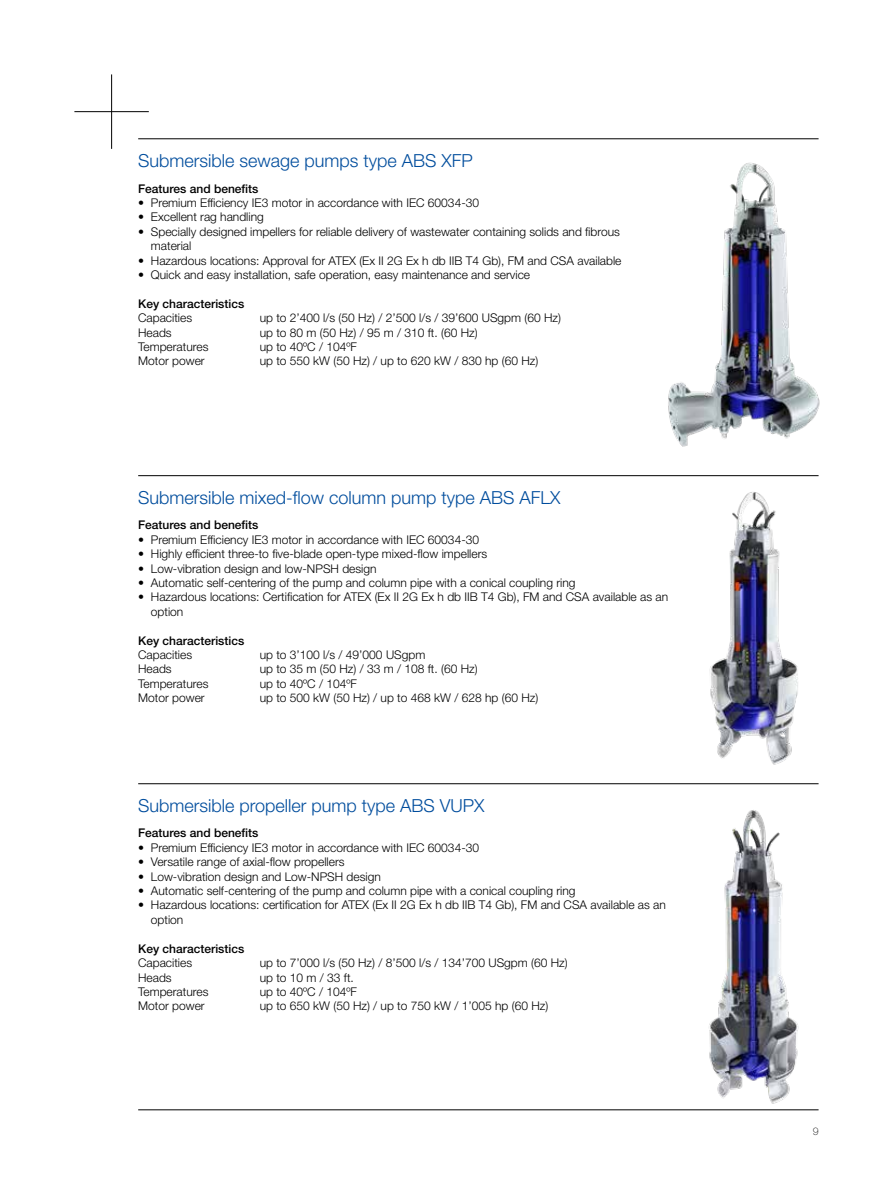
<style>
.page{position:relative;width:893px;height:1191px;background:#fff}
.page>*{position:absolute;margin:0;border:0;box-sizing:border-box;transform-origin:0 0}
.t1{font:300 18px "Helvetica Neue LT Pro";color:#004d9d}
.t2{font:300 12px/14.4px "Helvetica Neue LT Pro";color:#000}
.t3{font:500 12px "Helvetica Neue LT Pro";color:#000}
.t4{font:100 10.5px "Helvetica Neue LT Pro";color:#000}
</style>
<div class="page">
<hr style="left:138px;top:1109px;width:681px;height:1px;background:#000">
<hr style="left:74px;top:111px;width:75px;height:1px;background:#000">
<hr style="left:111px;top:74px;width:1px;height:75px;background:#000">
<hr style="left:138px;top:138px;width:681px;height:1px;background:#000">
<hr style="left:138px;top:475px;width:681px;height:1px;background:#000">
<hr style="left:138px;top:783px;width:681px;height:1px;background:#000">
<img style="left:668px;top:162px;width:152px;height:285px">
<img style="left:709px;top:492px;width:89px;height:273px">
<img style="left:709px;top:810px;width:90px;height:294px">
<h1 class="t1" style="left:138px;top:149px;width:336px">Submersible sewage pumps type ABS XFP</h1>
<p class="t3" style="left:138px;top:181px;width:122px">Features and benefits</p>
<p class="t2" style="left:138px;top:195px;width:342px">• Premium Efficiency IE3 motor in accordance with IEC 60034-30</p>
<p class="t2" style="left:138px;top:210px;width:127px">• Excellent rag handling</p>
<p class="t2" style="left:151px;top:224px;width:470px;text-indent:-13px">• Specially designed impellers for reliable delivery of wastewater containing solids and fibrous material</p>
<p class="t2" style="left:138px;top:253px;width:485px">• Hazardous locations: Approval for ATEX (Ex II 2G Ex h db IIB T4 Gb), FM and CSA available</p>
<p class="t2" style="left:138px;top:267px;width:393px">• Quick and easy installation, safe operation, easy maintenance and service</p>
<p class="t3" style="left:138px;top:296px;width:108px">Key characteristics</p>
<p class="t2" style="left:138px;top:310px;width:56px">Capacities</p>
<p class="t2" style="left:260px;top:310px;width:303px">up to 2’400 l/s (50 Hz) / 2’500 l/s / 39’600 USgpm (60 Hz)</p>
<p class="t2" style="left:138px;top:325px;width:35px">Heads</p>
<p class="t2" style="left:260px;top:325px;width:219px">up to 80 m (50 Hz) / 95 m / 310 ft. (60 Hz)</p>
<p class="t2" style="left:138px;top:339px;width:72px">Temperatures</p>
<p class="t2" style="left:260px;top:339px;width:99px">up to 40ºC / 104ºF</p>
<p class="t2" style="left:138px;top:354px;width:68px">Motor power</p>
<p class="t2" style="left:260px;top:354px;width:280px">up to 550 kW (50 Hz) / up to 620 kW / 830 hp (60 Hz)</p>
<h1 class="t1" style="left:138px;top:486px;width:424px">Submersible mixed-flow column pump type ABS AFLX</h1>
<p class="t3" style="left:138px;top:518px;width:122px">Features and benefits</p>
<p class="t2" style="left:138px;top:532px;width:342px">• Premium Efficiency IE3 motor in accordance with IEC 60034-30</p>
<p class="t2" style="left:138px;top:546px;width:351px">• Highly efficient three-to five-blade open-type mixed-flow impellers</p>
<p class="t2" style="left:138px;top:561px;width:240px">• Low-vibration design and low-NPSH design</p>
<p class="t2" style="left:138px;top:575px;width:439px">• Automatic self-centering of the pump and column pipe with a conical coupling ring</p>
<p class="t2" style="left:151px;top:589px;width:519px;text-indent:-13px">• Hazardous locations: Certification for ATEX (Ex II 2G Ex h db IIB T4 Gb), FM and CSA available as an option</p>
<p class="t3" style="left:138px;top:633px;width:108px">Key characteristics</p>
<p class="t2" style="left:138px;top:647px;width:56px">Capacities</p>
<p class="t2" style="left:260px;top:647px;width:167px">up to 3’100 l/s / 49’000 USgpm</p>
<p class="t2" style="left:138px;top:661px;width:35px">Heads</p>
<p class="t2" style="left:260px;top:661px;width:219px">up to 35 m (50 Hz) / 33 m / 108 ft. (60 Hz)</p>
<p class="t2" style="left:138px;top:676px;width:72px">Temperatures</p>
<p class="t2" style="left:260px;top:676px;width:99px">up to 40ºC / 104ºF</p>
<p class="t2" style="left:138px;top:690px;width:68px">Motor power</p>
<p class="t2" style="left:260px;top:690px;width:280px">up to 500 kW (50 Hz) / up to 468 kW / 628 hp (60 Hz)</p>
<h1 class="t1" style="left:138px;top:794px;width:348px">Submersible propeller pump type ABS VUPX</h1>
<p class="t3" style="left:138px;top:826px;width:122px">Features and benefits</p>
<p class="t2" style="left:138px;top:840px;width:342px">• Premium Efficiency IE3 motor in accordance with IEC 60034-30</p>
<p class="t2" style="left:138px;top:854px;width:208px">• Versatile range of axial-flow propellers</p>
<p class="t2" style="left:138px;top:869px;width:244px">• Low-vibration design and Low-NPSH design</p>
<p class="t2" style="left:138px;top:883px;width:439px">• Automatic self-centering of the pump and column pipe with a conical coupling ring</p>
<p class="t2" style="left:151px;top:897px;width:516px;text-indent:-13px">• Hazardous locations: certification for ATEX (Ex II 2G Ex h db IIB T4 Gb), FM and CSA available as an option</p>
<p class="t3" style="left:138px;top:941px;width:108px">Key characteristics</p>
<p class="t2" style="left:138px;top:955px;width:56px">Capacities</p>
<p class="t2" style="left:260px;top:955px;width:309px">up to 7’000 l/s (50 Hz) / 8’500 l/s / 134’700 USgpm (60 Hz)</p>
<p class="t2" style="left:138px;top:969px;width:35px">Heads</p>
<p class="t2" style="left:260px;top:969px;width:96px">up to 10 m / 33 ft.</p>
<p class="t2" style="left:138px;top:984px;width:72px">Temperatures</p>
<p class="t2" style="left:260px;top:984px;width:99px">up to 40ºC / 104ºF</p>
<p class="t2" style="left:138px;top:998px;width:68px">Motor power</p>
<p class="t2" style="left:260px;top:998px;width:290px">up to 650 kW (50 Hz) / up to 750 kW / 1’005 hp (60 Hz)</p>
<p class="t4" style="left:813px;top:1124px;width:7px">9</p>
</div>
